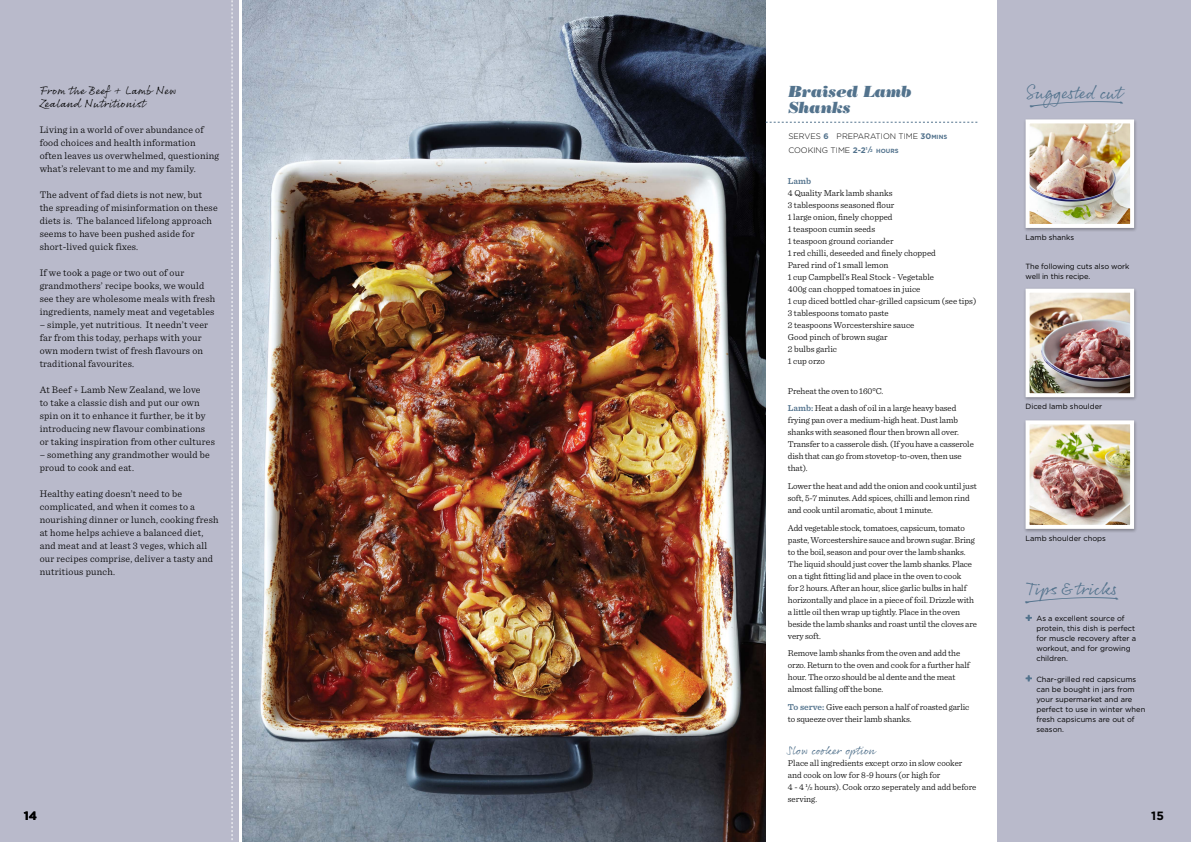
<style>
.page{position:relative;width:1191px;height:842px;background:#fff}
.page>*{position:absolute;margin:0;border:0;box-sizing:border-box;transform-origin:0 0}
.t1{font:18px "Rollerscript Smooth";color:#53738d}
.t2{font:italic 16px/16px "Bodoni Std Poster";letter-spacing:-.01em;color:#53738d}
.t3{font:12px/13px "Rollerscript Smooth";letter-spacing:.02em;color:#000}
.t4{font:12px "Rollerscript Rough";color:#53738d}
.t5{font:700 12px "Gotham";color:#000}
.t6{font:300 10px/13px "Sentinel";letter-spacing:.02em;color:#000}
.t7{font:300 9px/12px "Sentinel";letter-spacing:-.01em;color:#000}
.t8{font:600 9px "Sentinel";color:#53738d}
.t9{font:300 8px/14px "Gotham";color:#000}
.t10{font:7.5px/10px "Gotham";color:#000}
.s1{font-weight:700;color:#53738d}
.s2{font-weight:700;font-size:6px;color:#53738d}
.s3{font-weight:700;font-size:7px;color:#53738d}
.s4{font-weight:700;font-size:4.1px;color:#53738d}
.s5{font-weight:600;color:#53738d}
.s6{font-weight:400;font-size:7px}
.s7{font-weight:400;font-size:5.2px}
.s8{font-family:"Sentinel";font-weight:600;font-size:12px;color:#53738d}
</style>
<div class="page">
<img style="left:242px;top:0;width:523px;height:842px">
<div style="left:997px;top:0;width:194px;height:842px;background:#b9bacb"></div>
<svg style="left:1025px;top:615px;width:7px;height:6px"></svg>
<svg style="left:1025px;top:675px;width:7px;height:7px"></svg>
<svg style="left:765px;top:122px;width:212px;height:1px"></svg>
<div style="left:1023px;top:287px;width:115px;height:114px;background:#000;opacity:.3"></div>
<img style="left:1030px;top:294px;width:99px;height:98px">
<div style="left:1025px;top:289px;width:109px;height:108px;border:4px solid #fff"></div>
<div style="left:1023px;top:118px;width:115px;height:114px;background:#000;opacity:.3"></div>
<img style="left:1030px;top:124px;width:99px;height:99px">
<div style="left:1025px;top:119px;width:109px;height:109px;border:4px solid #fff"></div>
<div style="left:0;top:0;width:238px;height:842px;background:#b9bacb"></div>
<svg style="left:232px;top:0;width:1px;height:840px"></svg>
<div style="left:1023px;top:419px;width:115px;height:114px;background:#000;opacity:.3"></div>
<img style="left:1030px;top:425px;width:99px;height:99px">
<div style="left:1025px;top:420px;width:109px;height:109px;border:4px solid #fff"></div>
<h3 class="t3" style="left:40px;top:83px;width:138px">From the Beef + Lamb New<br>Zealand Nutritionist</h3>
<p class="t6" style="left:40px;top:122px;width:181px">Living in a world of over abundance of food choices and health information often leaves us overwhelmed, questioning what’s relevant to me and my family.</p>
<p class="t6" style="left:40px;top:187px;width:179px">The advent of fad diets is not new, but the spreading of misinformation on these diets is. The balanced lifelong approach seems to have been pushed aside for short-lived quick fixes.</p>
<p class="t6" style="left:40px;top:265px;width:177px">If we took a page or two out of our grandmothers’ recipe books, we would see they are wholesome meals with fresh ingredients, namely meat and vegetables</p>
<p class="t6" style="left:40px;top:317px;width:170px">– simple, yet nutritious. It needn’t veer far from this today, perhaps with your own modern twist of fresh flavours on traditional favourites.</p>
<p class="t6" style="left:40px;top:382px;width:177px">At Beef + Lamb New Zealand, we love<br>to take a classic dish and put our own spin on it to enhance it further, be it by introducing new flavour combinations or taking inspiration from other cultures</p>
<p class="t6" style="left:40px;top:447px;width:172px">– something any grandmother would be proud to cook and eat.</p>
<p class="t6" style="left:40px;top:486px;width:180px">Healthy eating doesn’t need to be complicated, and when it comes to a nourishing dinner or lunch, cooking fresh at home helps achieve a balanced diet, and meat and at least 3 veges, which all our recipes comprise, deliver a tasty and nutritious punch.</p>
<h3 class="t5" style="left:24px;top:808px;width:15px">14</h3>
<h2 class="t2" style="left:788px;top:83px;width:125px">Braised Lamb<br>Shanks</h2>
<p class="t9" style="left:788px;top:128px;width:160px">SERVES <span class="s1">6</span> PREPARATION TIME <span class="s1">30</span><span class="s2">MINS<br></span>COOKING TIME <span class="s1">2-2</span><sup>1</sup><span class="s3">/</span><span class="s4">2</span> <span class="s2">HOURS</span></p>
<p class="t8" style="left:788px;top:174px;width:25px">Lamb</p>
<p class="t7" style="left:788px;top:186px;width:190px">4 Quality Mark lamb shanks<br>3 tablespoons seasoned flour<br>1 large onion, finely chopped<br>1 teaspoon cumin seeds<br>1 teaspoon ground coriander<br>1 red chilli, deseeded and finely chopped<br>Pared rind of 1 small lemon<br>1 cup Campbell’s Real Stock - Vegetable<br>400g can chopped tomatoes in juice<br>1 cup diced bottled char-grilled capsicum (see tips)<br>3 tablespoons tomato paste<br>2 teaspoons Worcestershire sauce<br>Good pinch of brown sugar<br>2 bulbs garlic<br>1 cup orzo</p>
<p class="t7" style="left:788px;top:381px;width:170px;line-height:17.7px">Preheat the oven to 160°C.<br><span class="s5">Lamb:</span> Heat a dash of oil in a large heavy based</p>
<p class="t7" style="left:788px;top:414px;width:187px">frying pan over a medium-high heat. Dust lamb shanks with seasoned flour then brown all over.<br>Transfer to a casserole dish. (If you have a casserole dish that can go from stovetop-to-oven, then use that).</p>
<p class="t7" style="left:788px;top:479px;width:190px">Lower the heat and add the onion and cook until just soft, 5-7 minutes. Add spices, chilli and lemon rind and cook until aromatic, about 1 minute.</p>
<p class="t7" style="left:788px;top:521px;width:191px">Add vegetable stock, tomatoes, capsicum, tomato paste, Worcestershire sauce and brown sugar. Bring to the boil, season and pour over the lamb shanks.<br>The liquid should just cover the lamb shanks. Place on a tight fitting lid and place in the oven to cook<br>for 2 hours. After an hour, slice garlic bulbs in half horizontally and place in a piece of foil. Drizzle with a little oil then wrap up tightly. Place in the oven beside the lamb shanks and roast until the cloves are very soft.</p>
<p class="t7" style="left:788px;top:647px;width:183px">Remove lamb shanks from the oven and add the orzo. Return to the oven and cook for a further half hour. The orzo should be al dente and the meat almost falling off the bone.</p>
<p class="t7" style="left:788px;top:700px;width:183px"><span class="s5">To serve:</span> Give each person a half of roasted garlic to squeeze over their lamb shanks.</p>
<h3 class="t4" style="left:788px;top:742px;width:89px">Slow cooker option</h3>
<p class="t7" style="left:788px;top:756px;width:190px">Place all ingredients except orzo in slow cooker and cook on low for 8-9 hours (or high for<br>4 - 4 <sup>1</sup><span class="s6">/</span><span class="s7">2</span> hours). Cook orzo seperately and add before serving.</p>
<h1 class="t1" style="left:1025px;top:82px;width:97px">Suggested cut</h1>
<p class="t10" style="left:1025px;top:232px;width:50px">Lamb shanks</p>
<p class="t10" style="left:1025px;top:261px;width:105px">The following cuts also work well in this recipe.</p>
<p class="t10" style="left:1025px;top:401px;width:78px">Diced lamb shoulder</p>
<p class="t10" style="left:1025px;top:533px;width:82px">Lamb shoulder chops</p>
<h1 class="t1" style="left:1025px;top:577px;width:93px">Tips &amp; tricks</h1>
<p class="t10" style="left:1036px;top:613px;width:101px;text-indent:-11px"><span class="s8">+</span> As a excellent source of protein, this dish is perfect for muscle recovery after a workout, and for growing children.</p>
<p class="t10" style="left:1036px;top:674px;width:110px;text-indent:-11px"><span class="s8">+</span> Char-grilled red capsicums can be bought in jars from your supermarket and are perfect to use in winter when fresh capsicums are out of season.</p>
<h3 class="t5" style="left:1151px;top:808px;width:14px">15</h3>
</div>
